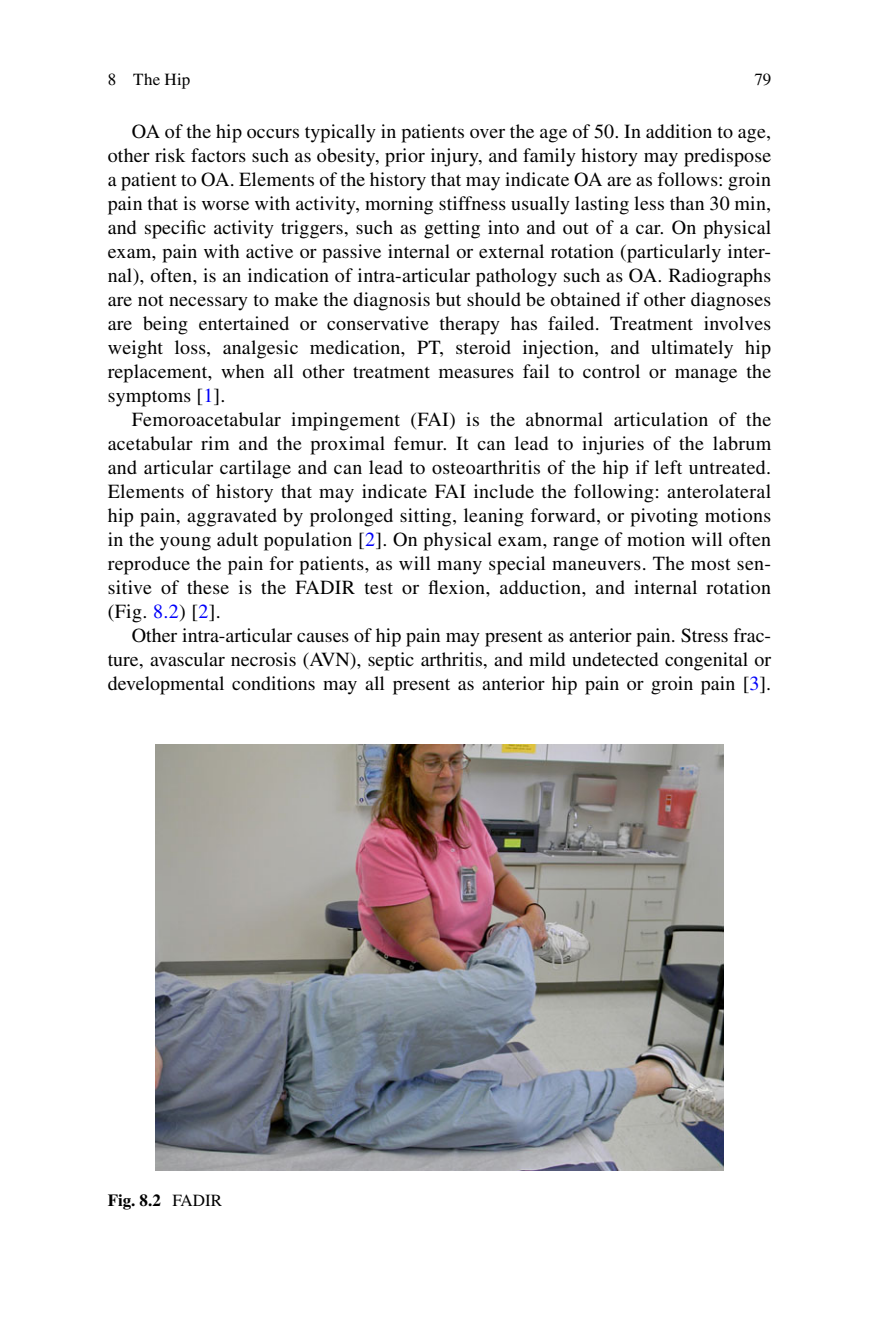
<style>
.page{position:relative;width:879px;height:1333px;background:#fff}
.page>*{position:absolute;margin:0;border:0;box-sizing:border-box;transform-origin:0 0}
.t1{font:20px/24px "Lhjmwy Times";letter-spacing:.01em;color:#000;text-align:justify}
.t2{font:700 17px "Scpftd Times";color:#000}
.t3{font:17px "Lhjmwy Times";letter-spacing:.005em;color:#000}
.s1{color:#0000fa}
.s2{font-family:"Lhjmwy Times";font-weight:400}
</style>
<div class="page">
<img style="left:156px;top:744px;width:567px;height:426px">
<p class="t3" style="left:108px;top:73px;width:84px">8 The Hip</p>
<p class="t3" style="left:754px;top:73px;width:18px">79</p>
<p class="t1" style="left:108px;top:121px;width:665px;text-indent:24px">OA of the hip occurs typically in patients over the age of 50. In addition to age, other risk factors such as obesity, prior injury, and family history may predispose a patient to OA. Elements of the history that may indicate OA are as follows: groin pain that is worse with activity, morning stiffness usually lasting less than 30 min, and specific activity triggers, such as getting into and out of a car. On physical exam, pain with active or passive internal or external rotation (particularly inter&shy;nal), often, is an indication of intra-articular pathology such as OA. Radiographs are not necessary to make the diagnosis but should be obtained if other diagnoses are being entertained or conservative therapy has failed. Treatment involves weight loss, analgesic medication, PT, steroid injection, and ultimately hip replacement, when all other treatment measures fail to control or manage the symptoms [ <span class="s1">1</span> ].</p>
<p class="t1" style="left:108px;top:409px;width:665px;text-indent:24px">Femoroacetabular impingement (FAI) is the abnormal articulation of the acetabular rim and the proximal femur. It can lead to injuries of the labrum and articular cartilage and can lead to osteoarthritis of the hip if left untreated.<br>Elements of history that may indicate FAI include the following: anterolateral hip pain, aggravated by prolonged sitting, leaning forward, or pivoting motions in the young adult population [ <span class="s1">2</span> ]. On physical exam, range of motion will often reproduce the pain for patients, as will many special maneuvers. The most sen&shy;sitive of these is the FADIR test or flexion, adduction, and internal rotation (Fig. <span class="s1">8.2</span> ) [ <span class="s1">2</span> ].</p>
<p class="t1" style="left:108px;top:625px;width:665px;text-indent:24px">Other intra-articular causes of hip pain may present as anterior pain. Stress frac&shy;ture, avascular necrosis (AVN), septic arthritis, and mild undetected congenital or developmental conditions may all present as anterior hip pain or groin pain [ <span class="s1">3</span> ].</p>
<p class="t2" style="left:108px;top:1193px;width:116px">Fig. 8.2 <span class="s2">FADIR</span></p>
</div>
